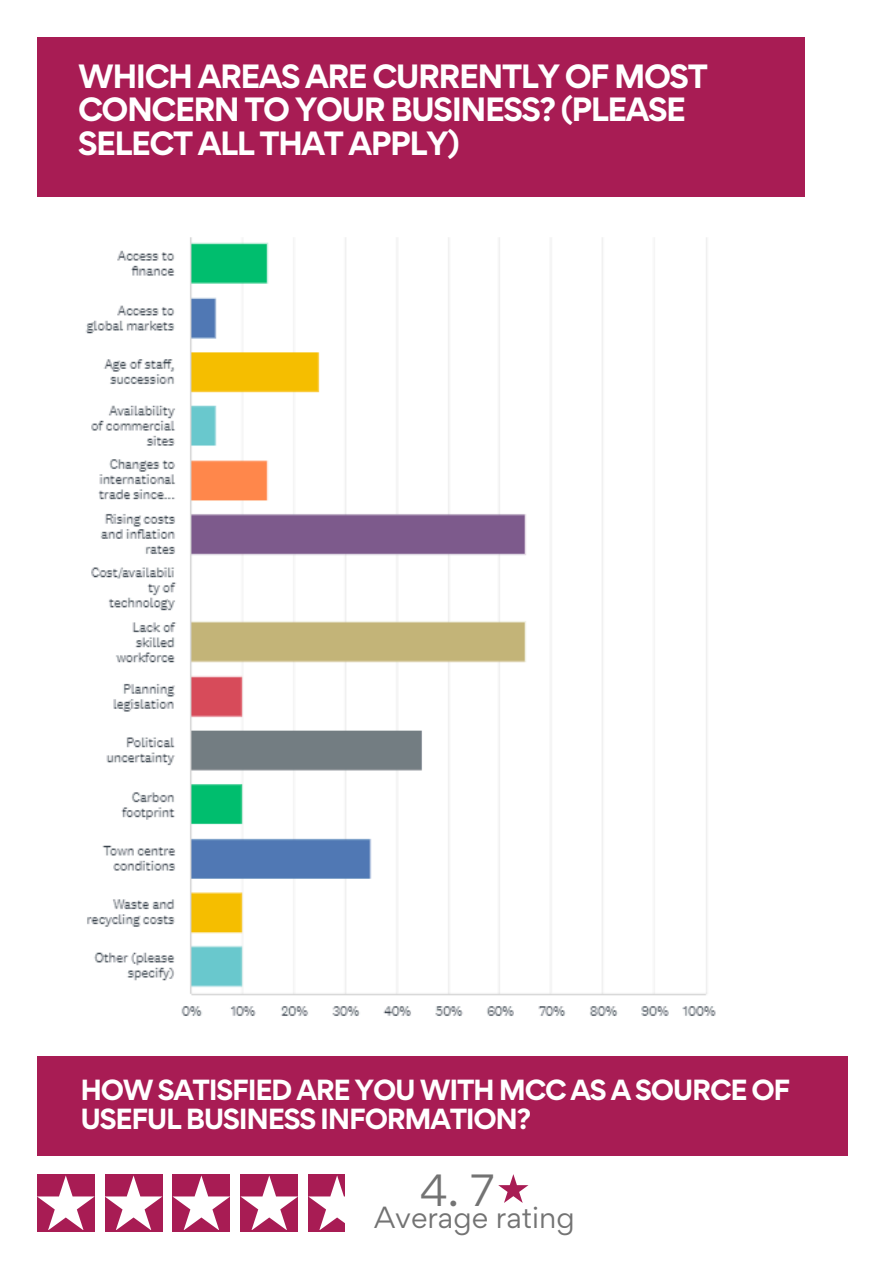
<style>
.page{position:relative;width:894px;height:1264px;background:#fff}
.page>*{position:absolute;margin:0;border:0;box-sizing:border-box;transform-origin:0 0}
.t1{font:40.2px "Gordita";color:#737373}
.t2{font:700 30px/33.8px "Gordita";letter-spacing:-.05em;color:#fff}
.t3{font:27.3px "Gordita";color:#737373}
.t4{font:700 25.95px/29.2px "Gordita";letter-spacing:-.05em;color:#fff}
</style>
<div class="page">
<div style="left:37px;top:37px;width:767px;height:159px;background:#a81c54"></div>
<img style="left:85px;top:237px;width:631px;height:779px">
<div style="left:37px;top:1055px;width:810px;height:100px;background:#a81c54"></div>
<div style="left:37px;top:1174px;width:58px;height:57px;background:#a81c54"></div>
<svg style="left:37px;top:1175px;width:58px;height:55px"></svg>
<div style="left:105px;top:1174px;width:57px;height:57px;background:#a81c54"></div>
<svg style="left:105px;top:1175px;width:57px;height:55px"></svg>
<div style="left:172px;top:1174px;width:58px;height:57px;background:#a81c54"></div>
<svg style="left:172px;top:1175px;width:58px;height:55px"></svg>
<div style="left:240px;top:1174px;width:58px;height:57px;background:#a81c54"></div>
<svg style="left:240px;top:1175px;width:58px;height:55px"></svg>
<div style="left:308px;top:1174px;width:58px;height:57px;background:#a81c54"></div>
<svg style="left:308px;top:1175px;width:37px;height:55px"></svg>
<svg style="left:498px;top:1174px;width:30px;height:28px"></svg>
<div style="left:345px;top:1169px;width:25px;height:66px;background:#fff"></div>
<p class="t2" style="left:78px;top:59px;width:631px">WHICH AREAS ARE CURRENTLY OF MOST<br>CONCERN TO YOUR BUSINESS? (PLEASE<br>SELECT ALL THAT APPLY)</p>
<h1 class="t4" style="left:80px;top:1074px;width:711px">HOW SATISFIED ARE YOU WITH MCC AS A SOURCE OF<br>USEFUL BUSINESS INFORMATION?</h1>
<p class="t1" style="left:420px;top:1162px;width:76px">4. 7</p>
<p class="t3" style="left:374px;top:1199px;width:202px">Average rating</p>
</div>
